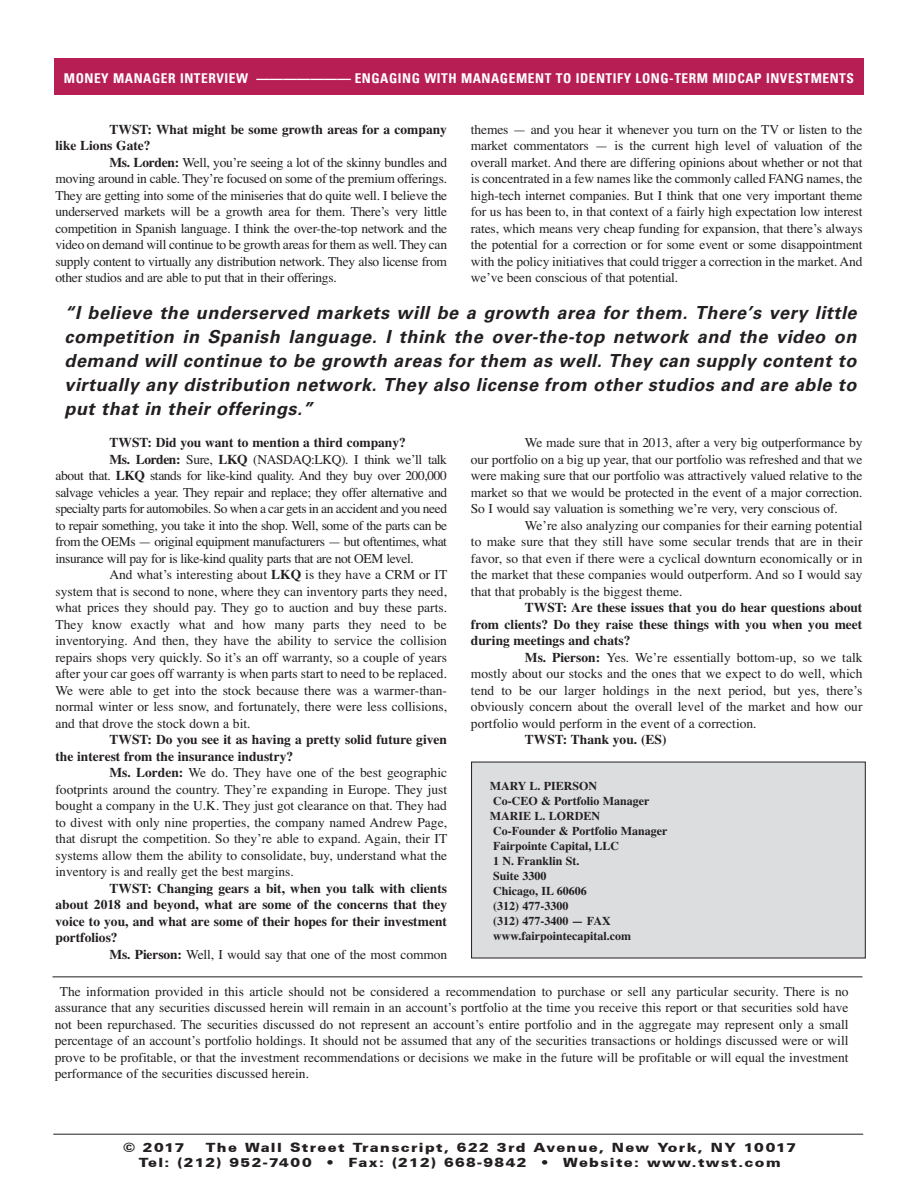
<style>
.page{position:relative;width:918px;height:1188px;background:#fff}
.page>*{position:absolute;margin:0;border:0;box-sizing:border-box;transform-origin:0 0}
.Regular_Pullquote{font:italic 700 18px/24px "Univers";letter-spacing:.03em;color:#231f20;text-align:justify}
.Body_Text{font:13.5px/16.5px "Times";letter-spacing:-.01em;color:#231f20;text-align:justify}
.bio{font:13.5px/16.5px "Times";color:#231f20;text-align:justify}
.Body_Text-2{font:700 13.5px/16.5px "Times";color:#231f20}
.t1{font:700 condensed 13.5px "Univers LT";letter-spacing:.04em;color:#fff}
.bio-2{font:900 12.75px "Univers CE";letter-spacing:.09em;color:#231f20;scale:1.15 1}
.Body_Text-3{font:700 12px "Times";color:#231f20}
.s1{font-weight:700}
</style>
<div class="page">
<div style="left:54px;top:58px;width:810px;height:36px;background:#b71e54"></div>
<div style="left:472px;top:762px;width:393px;height:196px;background:#dcdddf"></div>
<div style="left:471px;top:762px;width:395px;height:196px;border:1px solid #231f20"></div>
<hr style="left:53px;top:1134px;width:810px;height:1px;background:#231f20">
<hr style="left:52px;top:977px;width:810px;height:1px;background:#231f20">
<p class="t1" style="left:64px;top:70px;width:792px">MONEY MANAGER INTERVIEW ——————— ENGAGING WITH MANAGEMENT TO IDENTIFY LONG-TERM MIDCAP INVESTMENTS</p>
<p class="Body_Text-2" style="left:56px;top:122px;width:393px;text-indent:54px">TWST: What might be some growth areas for a company like Lions Gate?</p>
<p class="Body_Text" style="left:56px;top:155px;width:393px;text-indent:54px"><span class="s1">Ms. Lorden:</span> Well, you’re seeing a lot of the skinny bundles and moving around in cable. They’re focused on some of the premium offerings.<br>They are getting into some of the miniseries that do quite well. I believe the underserved markets will be a growth area for them. There’s very little competition in Spanish language. I think the over-the-top network and the video on demand will continue to be growth areas for them as well. They can supply content to virtually any distribution network. They also license from other studios and are able to put that in their offerings.</p>
<p class="Body_Text" style="left:471px;top:122px;width:393px">themes — and you hear it whenever you turn on the TV or listen to the market commentators — is the current high level of valuation of the overall market. And there are differing opinions about whether or not that is concentrated in a few names like the commonly called FANG names, the high-tech internet companies. But I think that one very important theme for us has been to, in that context of a fairly high expectation low interest rates, which means very cheap funding for expansion, that there’s always the potential for a correction or for some event or some disappointment with the policy initiatives that could trigger a correction in the market. And we’ve been conscious of that potential.</p>
<p class="Regular_Pullquote" style="left:64px;top:300px;width:794px">“I believe the underserved markets will be a growth area for them. There’s very little competition in Spanish language. I think the over-the-top network and the video on demand will continue to be growth areas for them as well. They can supply content to virtually any distribution network. They also license from other studios and are able to put that in their offerings.”</p>
<p class="Body_Text-2" style="left:110px;top:435px;width:298px">TWST: Did you want to mention a third company?</p>
<p class="Body_Text" style="left:56px;top:452px;width:393px;text-indent:54px"><span class="s1">Ms. Lorden:</span> Sure, <span class="s1">LKQ</span> (NASDAQ:LKQ). I think we’ll talk about that. <span class="s1">LKQ</span> stands for like-kind quality. And they buy over 200,000 salvage vehicles a year. They repair and replace; they offer alternative and specialty parts for automobiles. So when a car gets in an accident and you need to repair something, you take it into the shop. Well, some of the parts can be from the OEMs — original equipment manufacturers — but oftentimes, what insurance will pay for is like-kind quality parts that are not OEM level.</p>
<p class="Body_Text" style="left:56px;top:567px;width:393px;text-indent:54px">And what’s interesting about <span class="s1">LKQ</span> is they have a CRM or IT system that is second to none, where they can inventory parts they need, what prices they should pay. They go to auction and buy these parts.<br>They know exactly what and how many parts they need to be inventorying. And then, they have the ability to service the collision repairs shops very quickly. So it’s an off warranty, so a couple of years after your car goes off warranty is when parts start to need to be replaced.<br>We were able to get into the stock because there was a warmer-than&shy;normal winter or less snow, and fortunately, there were less collisions, and that drove the stock down a bit.</p>
<p class="Body_Text-2" style="left:56px;top:732px;width:393px;text-indent:54px">TWST: Do you see it as having a pretty solid future given the interest from the insurance industry?</p>
<p class="Body_Text" style="left:56px;top:765px;width:393px;text-indent:54px"><span class="s1">Ms. Lorden:</span> We do. They have one of the best geographic footprints around the country. They’re expanding in Europe. They just bought a company in the U.K. They just got clearance on that. They had to divest with only nine properties, the company named Andrew Page, that disrupt the competition. So they’re able to expand. Again, their IT systems allow them the ability to consolidate, buy, understand what the inventory is and really get the best margins.</p>
<p class="Body_Text-2" style="left:56px;top:881px;width:393px;text-align:justify;text-indent:54px">TWST: Changing gears a bit, when you talk with clients about 2018 and beyond, what are some of the concerns that they voice to you, and what are some of their hopes for their investment portfolios?</p>
<p class="Body_Text" style="left:110px;top:947px;width:339px"><span class="s1">Ms. Pierson:</span> Well, I would say that one of the most common</p>
<p class="Body_Text" style="left:471px;top:435px;width:393px;text-indent:54px">We made sure that in 2013, after a very big outperformance by our portfolio on a big up year, that our portfolio was refreshed and that we were making sure that our portfolio was attractively valued relative to the market so that we would be protected in the event of a major correction.<br>So I would say valuation is something we’re very, very conscious of.</p>
<p class="Body_Text" style="left:471px;top:518px;width:393px;text-indent:54px">We’re also analyzing our companies for their earning potential to make sure that they still have some secular trends that are in their favor, so that even if there were a cyclical downturn economically or in the market that these companies would outperform. And so I would say that that probably is the biggest theme.</p>
<p class="Body_Text-2" style="left:471px;top:600px;width:393px;text-align:justify;text-indent:54px">TWST: Are these issues that you do hear questions about from clients? Do they raise these things with you when you meet during meetings and chats?</p>
<p class="Body_Text" style="left:471px;top:650px;width:393px;text-indent:54px"><span class="s1">Ms. Pierson:</span> Yes. We’re essentially bottom-up, so we talk mostly about our stocks and the ones that we expect to do well, which tend to be our larger holdings in the next period, but yes, there’s obviously concern about the overall level of the market and how our portfolio would perform in the event of a correction.</p>
<p class="Body_Text-2" style="left:525px;top:732px;width:143px">TWST: Thank you. (ES)</p>
<p class="Body_Text-3" style="left:490px;top:778px;width:109px">MARY L. PIERSON</p>
<p class="Body_Text-3" style="left:493px;top:793px;width:158px">Co-CEO &amp; Portfolio Manager</p>
<p class="Body_Text-3" style="left:490px;top:808px;width:112px">MARIE L. LORDEN</p>
<p class="Body_Text-3" style="left:493px;top:823px;width:176px">Co-Founder &amp; Portfolio Manager</p>
<p class="Body_Text-3" style="left:493px;top:838px;width:128px">Fairpointe Capital, LLC</p>
<p class="Body_Text-3" style="left:493px;top:853px;width:88px">1 N. Franklin St.</p>
<p class="Body_Text-3" style="left:493px;top:868px;width:55px">Suite 3300</p>
<p class="Body_Text-3" style="left:493px;top:883px;width:95px">Chicago, IL 60606</p>
<p class="Body_Text-3" style="left:493px;top:898px;width:77px">(312) 477-3300</p>
<p class="Body_Text-3" style="left:493px;top:913px;width:119px">(312) 477-3400 — FAX</p>
<p class="Body_Text-3" style="left:493px;top:928px;width:139px">www.fairpointecapital.com</p>
<p class="bio" style="left:55px;top:984px;width:795px;text-indent:5px">The information provided in this article should not be considered a recommendation to purchase or sell any particular security. There is no assurance that any securities discussed herein will remain in an account’s portfolio at the time you receive this report or that securities sold have not been repurchased. The securities discussed do not represent an account’s entire portfolio and in the aggregate may represent only a small percentage of an account’s portfolio holdings. It should not be assumed that any of the securities transactions or holdings discussed were or will prove to be profitable, or that the investment recommendations or decisions we make in the future will be profitable or will equal the investment performance of the securities discussed herein.</p>
<p class="bio-2" style="left:123px;top:1140px;width:55px">© 2017</p>
<p class="bio-2" style="left:206px;top:1140px;width:515px">The Wall Street Transcript, 622 3rd Avenue, New York, NY 10017</p>
<p class="bio-2" style="left:139px;top:1155px;width:560px">Tel: (212) 952-7400 • Fax: (212) 668-9842 • Website: www.twst.com</p>
</div>
